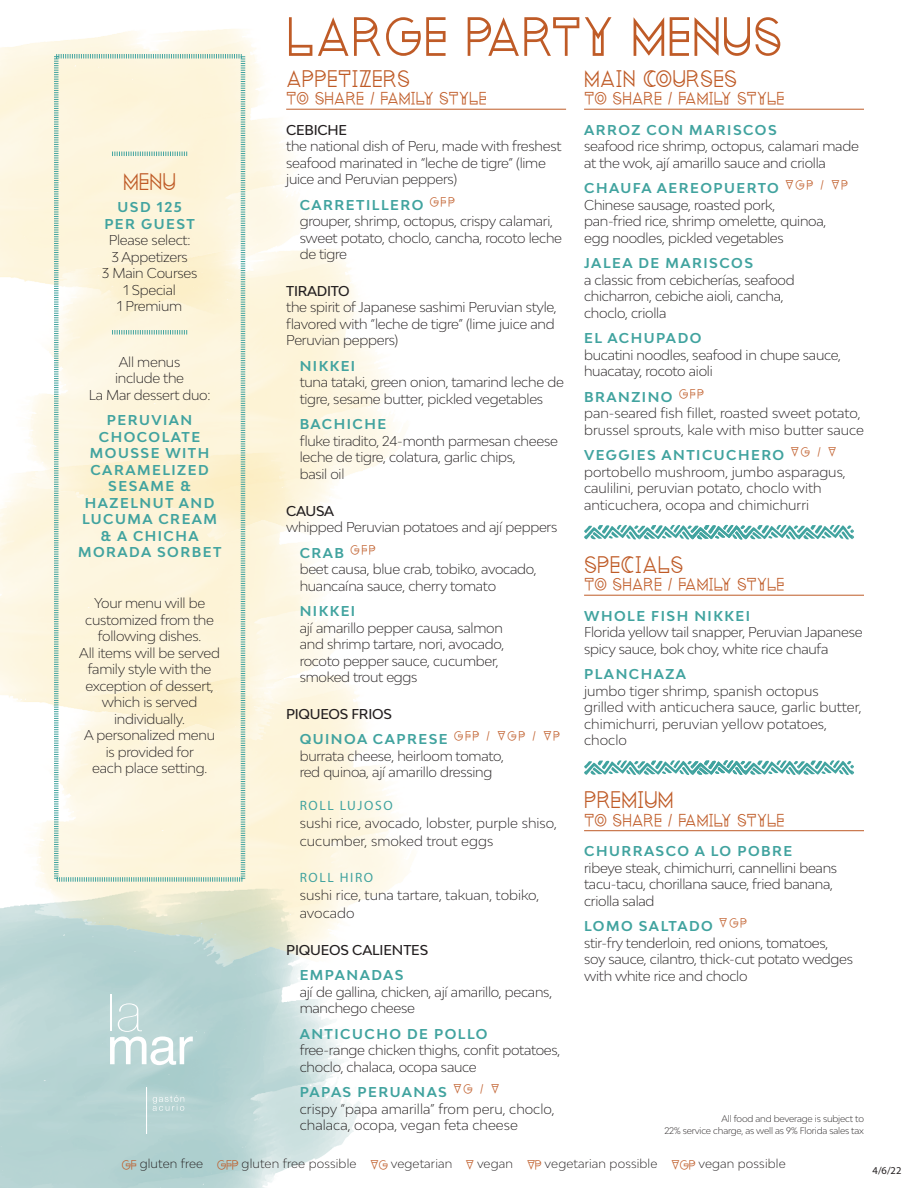
<style>
.page{position:relative;width:918px;height:1188px;background:#fff}
.page>*{position:absolute;margin:0;border:0;box-sizing:border-box;transform-origin:0 0}
.t1{font:55.2px "Bezaen";color:#bf5b27}
.t2{font:24px "Bezaen";color:#bf5b27}
.t3{font:18px "Bezaen";color:#bf5b27}
.t4{font:300 13.5px/16.5px "Bw Modelica";letter-spacing:-.02em;color:#231f20}
.t5{font:300 13.5px/16.5px "Bw Modelica";color:#231f20}
.t6{font:700 13.5px/16.5px "Bw Modelica";letter-spacing:.11em;color:#41a39f;text-align:center}
.t7{font:500 13.5px "Bw Modelica";letter-spacing:-.01em;color:#231f20}
.t8{font:300 12px "Bw Modelica";letter-spacing:.01em;color:#231f20}
.t9{font:10.5px "Myriad Pro";color:#231f20}
.t10{font:300 9px/12px "Bw Modelica";letter-spacing:-.02em;color:#231f20;text-align:right}
.s1{font-weight:500}
.s2{font-weight:700;color:#41a39f}
.s3{font-family:"Bezaen";font-weight:400;color:#bf5b27}
.s4{font-family:"Myriad Pro";font-weight:400;color:#41a39f}
.s5{font-family:"Bezaen";font-weight:400;font-size:13.5px;color:#bf5b27}
</style>
<div class="page">
<svg style="left:110px;top:1003px;width:83px;height:62px"></svg>
<svg style="left:153px;top:1095px;width:31px;height:16px"></svg>
<img style="left:0;top:496px;width:345px;height:247px">
<img style="left:12px;top:249px;width:388px;height:290px">
<svg style="left:53px;top:53px;width:193px;height:830px;background:#f7f2d9"></svg>
<hr style="left:286px;top:109px;width:280px;height:1px;background:#bf5b27">
<hr style="left:584px;top:109px;width:280px;height:1px;background:#bf5b27">
<hr style="left:584px;top:595px;width:280px;height:1px;background:#bf5b27">
<hr style="left:584px;top:830px;width:280px;height:1px;background:#bf5b27">
<svg style="left:584px;top:525px;width:270px;height:15px"></svg>
<svg style="left:584px;top:760px;width:270px;height:15px"></svg>
<p class="t2" style="left:123px;top:173px;width:55px">MENU</p>
<p class="t6" style="left:104px;top:199px;width:92px">USD 125<br>PER GUEST</p>
<p class="t4" style="left:109px;top:232px;width:83px">Please select:</p>
<p class="t4" style="left:111px;top:248px;width:78px">3 Appetizers</p>
<p class="t4" style="left:102px;top:265px;width:97px">3 Main Courses</p>
<p class="t4" style="left:123px;top:281px;width:54px">1 Special</p>
<p class="t4" style="left:117px;top:298px;width:67px">1 Premium</p>
<p class="t4" style="left:89px;top:353px;width:123px;text-align:center">All menus<br>include the<br>La Mar dessert duo:</p>
<p class="t6" style="left:78px;top:412px;width:145px">PERUVIAN<br>CHOCOLATE<br>MOUSSE WITH<br>CARAMELIZED<br>SESAME &amp;<br>HAZELNUT AND<br>LUCUMA CREAM &amp; A CHICHA<br>MORADA SORBET</p>
<p class="t4" style="left:79px;top:595px;width:142px;text-align:center">Your menu will be customized from the following dishes.<br>All items will be served family style with the exception of dessert, which is served individually.<br>A personalized menu is provided for<br>each place setting.</p>
<p class="t1" style="left:286px;top:18px;width:498px">LARGE PARTY MENUS</p>
<p class="t2" style="left:286px;top:70px;width:126px">APPETIZERS</p>
<p class="t3" style="left:286px;top:92px;width:202px">TO SHARE / FAMILY STYLE</p>
<p class="t4" style="left:286px;top:121px;width:277px"><span class="s1">CEBICHE<br></span>the national dish of Peru, made with freshest seafood marinated in “leche de tigre” (lime juice and Peruvian peppers)</p>
<p class="t4" style="left:300px;top:196px;width:264px"><span class="s2">CARRETILLERO</span> <span class="s3">GFP<br></span>grouper, shrimp, octopus, crispy calamari, sweet potato, choclo, cancha, rocoto leche de tigre</p>
<p class="t4" style="left:286px;top:282px;width:272px"><span class="s1">TIRADITO<br></span>the spirit of Japanese sashimi Peruvian style, flavored with “leche de tigre” (lime juice and<br>Peruvian peppers)</p>
<p class="t4" style="left:300px;top:357px;width:266px"><span class="s2">NIKKEI<br></span>tuna tataki, green onion, tamarind leche de tigre, sesame butter, pickled vegetables</p>
<p class="t4" style="left:300px;top:416px;width:260px"><span class="s2">BACHICHE<br></span>fluke tiradito, 24-month parmesan cheese leche de tigre, colatura, garlic chips,<br>basil oil</p>
<p class="t4" style="left:286px;top:502px;width:273px"><span class="s1">CAUSA<br></span>whipped Peruvian potatoes and ají peppers</p>
<p class="t4" style="left:300px;top:544px;width:239px"><span class="s2">CRAB</span> <span class="s3">GFP<br></span>beet causa, blue crab, tobiko, avocado, huancaína sauce, cherry tomato</p>
<p class="t4" style="left:300px;top:602px;width:206px"><span class="s2">NIKKEI<br></span>ají amarillo pepper causa, salmon and shrimp tartare, nori, avocado, rocoto pepper sauce, cucumber, smoked trout eggs</p>
<p class="t7" style="left:286px;top:705px;width:108px">PIQUEOS FRIOS</p>
<p class="t4" style="left:300px;top:731px;width:262px"><span class="s2">QUINOA CAPRESE</span> <span class="s3">GFP / VGP / VP </span>burrata cheese, heirloom tomato,<br>red quinoa, ají amarillo dressing</p>
<p class="t5" style="left:300px;top:796px;width:259px;line-height:18px"><span class="s4">ROLL LUJOSO<br></span>sushi rice, avocado, lobster, purple shiso, cucumber, smoked trout eggs</p>
<p class="t5" style="left:300px;top:868px;width:241px;line-height:18px"><span class="s4">ROLL HIRO<br></span>sushi rice, tuna tartare, takuan, tobiko, avocado</p>
<p class="t7" style="left:286px;top:941px;width:144px">PIQUEOS CALIENTES</p>
<p class="t4" style="left:300px;top:967px;width:254px"><span class="s2">EMPANADAS<br></span>ají de gallina, chicken, ají amarillo, pecans, manchego cheese</p>
<p class="t4" style="left:300px;top:1025px;width:262px"><span class="s2">ANTICUCHO DE POLLO<br></span>free-range chicken thighs, confit potatoes, choclo, chalaca, ocopa sauce</p>
<p class="t5" style="left:300px;top:1084px;width:256px"><span class="s2">PAPAS PERUANAS</span> <span class="s3">VG / V<br></span>crispy “papa amarilla” from peru, choclo, chalaca, ocopa, vegan feta cheese</p>
<p class="t2" style="left:584px;top:70px;width:155px">MAIN COURSES</p>
<p class="t3" style="left:584px;top:92px;width:202px">TO SHARE / FAMILY STYLE</p>
<p class="t4" style="left:584px;top:121px;width:276px"><span class="s2">ARROZ CON MARISCOS<br></span>seafood rice shrimp, octopus, calamari made at the wok, ají amarillo sauce and criolla</p>
<p class="t4" style="left:584px;top:179px;width:266px"><span class="s2">CHAUFA AEREOPUERTO</span> <span class="s3">VGP / VP </span>Chinese sausage, roasted pork,<br>pan-fried rice, shrimp omelette, quinoa, egg noodles, pickled vegetables</p>
<p class="t4" style="left:584px;top:254px;width:212px"><span class="s2">JALEA DE MARISCOS<br></span>a classic from cebicherías, seafood chicharron, cebiche aioli, cancha, choclo, criolla</p>
<p class="t4" style="left:584px;top:329px;width:258px"><span class="s2">EL ACHUPADO<br></span>bucatini noodles, seafood in chupe sauce, huacatay, rocoto aioli</p>
<p class="t5" style="left:584px;top:388px;width:281px"><span class="s2">BRANZINO</span> <span class="s3">GFP<br></span>pan-seared fish fillet, roasted sweet potato, brussel sprouts, kale with miso butter sauce</p>
<p class="t5" style="left:584px;top:446px;width:263px"><span class="s2">VEGGIES ANTICUCHERO</span> <span class="s3">VG / V </span>portobello mushroom, jumbo asparagus, caulilini, peruvian potato, choclo with anticuchera, ocopa and chimichurri</p>
<p class="t2" style="left:584px;top:556px;width:101px">SPECIALS</p>
<p class="t3" style="left:584px;top:578px;width:202px">TO SHARE / FAMILY STYLE</p>
<p class="t4" style="left:584px;top:607px;width:280px"><span class="s2">WHOLE FISH NIKKEI<br></span>Florida yellow tail snapper, Peruvian Japanese spicy sauce, bok choy, white rice chaufa</p>
<p class="t5" style="left:584px;top:665px;width:279px"><span class="s2">PLANCHAZA<br></span>jumbo tiger shrimp, spanish octopus grilled with anticuchera sauce, garlic butter, chimichurri, peruvian yellow potatoes, choclo</p>
<p class="t2" style="left:584px;top:792px;width:91px">PREMIUM</p>
<p class="t3" style="left:584px;top:814px;width:202px">TO SHARE / FAMILY STYLE</p>
<p class="t4" style="left:584px;top:842px;width:255px"><span class="s2">CHURRASCO A LO POBRE<br></span>ribeye steak, chimichurri, cannellini beans tacu-tacu, chorillana sauce, fried banana, criolla salad</p>
<p class="t4" style="left:584px;top:917px;width:271px"><span class="s2">LOMO SALTADO</span> <span class="s3">VGP<br></span>stir-fry tenderloin, red onions, tomatoes, soy sauce, cilantro, thick-cut potato wedges with white rice and choclo</p>
<p class="t10" style="left:664px;top:1112px;width:201px">All food and beverage is subject to<br>22% service charge, as well as 9% Florida sales tax</p>
<p class="t8" style="left:121px;top:1156px;width:666px"><span class="s5">GF</span> gluten free <span class="s5">GFP</span> gluten free possible <span class="s5">VG</span> vegetarian <span class="s5">V</span> vegan <span class="s5">Vp</span> vegetarian possible <span class="s5">VGp</span> vegan possible</p>
<p class="t9" style="left:873px;top:1164px;width:30px">4/6/22</p>
</div>
